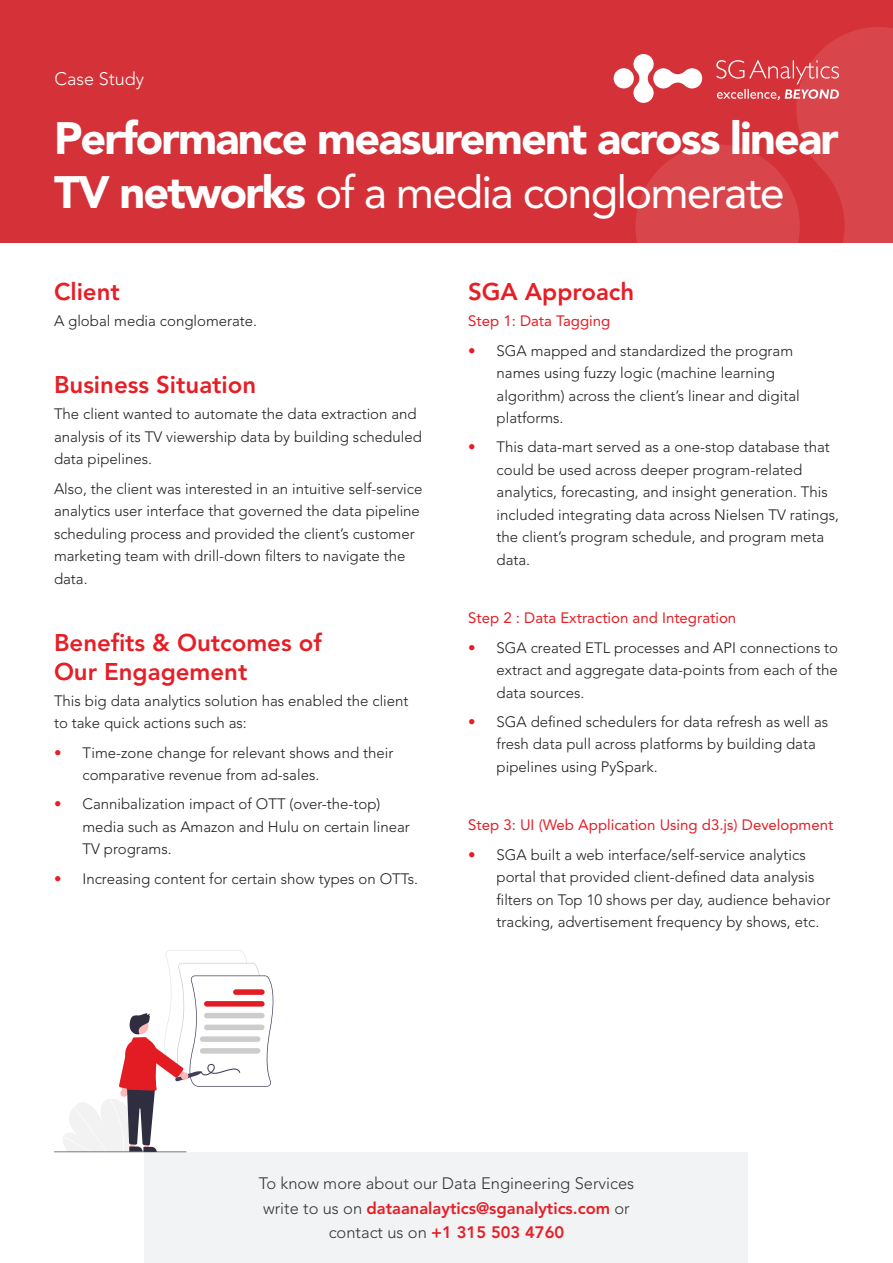
<style>
.page{position:relative;width:893px;height:1263px;background:#fff}
.page>*{position:absolute;margin:0;border:0;box-sizing:border-box;transform-origin:0 0}
.t1{font:900 45px/54px "Avenir LT Std";letter-spacing:-.04em;color:#fff}
.t2{font:800 24px/28.8px "Avenir LT Std";color:#e61e26}
.t3{font:300 18px "Avenir LT Std";color:#fff}
.t4{font:300 16.5px/24.6px "Avenir LT Std";color:#363433;text-align:center}
.t5{font:300 15px/22.5px "Avenir LT Std";color:#231f20}
.t6{font:15px "Avenir LT Std";color:#e61e26}
.s1{font-weight:400}
.s2{color:#e61e26}
.s3{font-weight:800;color:#e61e26}
</style>
<div class="page">
<div style="left:0;top:0;width:893px;height:243px;background:#d43238"></div>
<div style="left:635px;top:144px;width:165px;height:165px;background:#d8464b;border-radius:50%"></div>
<div style="left:0;top:243px;width:893px;height:1020px;background:#fff"></div>
<svg style="left:633px;top:54px;width:69px;height:49px"></svg>
<div style="left:614px;top:68px;width:20px;height:20px;background:#fff;border-radius:50%"></div>
<svg style="left:716px;top:27px;width:177px;height:216px"></svg>
<div style="left:145px;top:1152px;width:603px;height:111px;background:#f2f3f4"></div>
<svg style="left:54px;top:950px;width:220px;height:202px"></svg>
<p class="t3" style="left:54px;top:68px;width:91px">Case Study</p>
<p class="t1" style="left:54px;top:112px;width:786px">Performance measurement across linear<br>TV networks <span class="s1">of a media conglomerate</span></p>
<p class="t2" style="left:54px;top:277px;width:67px">Client</p>
<p class="t5" style="left:54px;top:310px;width:205px">A global media conglomerate.</p>
<p class="t2" style="left:54px;top:370px;width:204px">Business Situation</p>
<p class="t5" style="left:54px;top:403px;width:369px">The client wanted to automate the data extraction and analysis of its TV viewership data by building scheduled data pipelines.</p>
<p class="t5" style="left:54px;top:477px;width:370px">Also, the client was interested in an intuitive self-service analytics user interface that governed the data pipeline scheduling process and provided the client’s customer marketing team with drill-down filters to navigate the data.</p>
<p class="t2" style="left:54px;top:628px;width:269px">Benefits &amp; Outcomes of<br>Our Engagement</p>
<p class="t5" style="left:54px;top:689px;width:356px">This big data analytics solution has enabled the client to take quick actions such as:</p>
<p class="t5" style="left:82px;top:741px;width:312px;text-indent:-28px"><span class="s2">•</span> Time-zone change for relevant shows and their comparative revenue from ad-sales.</p>
<p class="t5" style="left:82px;top:793px;width:329px;text-indent:-28px"><span class="s2">•</span> Cannibalization impact of OTT (over-the-top) media such as Amazon and Hulu on certain linear<br>TV programs.</p>
<p class="t5" style="left:54px;top:867px;width:365px"><span class="s2">•</span> Increasing content for certain show types on OTTs.</p>
<p class="t2" style="left:468px;top:277px;width:168px">SGA Approach</p>
<p class="t6" style="left:468px;top:312px;width:144px">Step 1: Data Tagging</p>
<p class="t5" style="left:497px;top:339px;width:305px;text-indent:-28px"><span class="s2">•</span> SGA mapped and standardized the program names using fuzzy logic (machine learning algorithm) across the client’s linear and digital platforms.</p>
<p class="t5" style="left:497px;top:436px;width:344px;text-indent:-28px"><span class="s2">•</span> This data-mart served as a one-stop database that could be used across deeper program-related analytics, forecasting, and insight generation. This included integrating data across Nielsen TV ratings, the client’s program schedule, and program meta data.</p>
<p class="t6" style="left:468px;top:609px;width:270px">Step 2 : Data Extraction and Integration</p>
<p class="t5" style="left:497px;top:636px;width:343px;text-align:justify;text-indent:-28px"><span class="s2">•</span> SGA created ETL processes and API connections to extract and aggregate data-points from each of the data sources.</p>
<p class="t5" style="left:497px;top:711px;width:333px;text-indent:-28px"><span class="s2">•</span> SGA defined schedulers for data refresh as well as fresh data pull across platforms by building data pipelines using PySpark.</p>
<p class="t6" style="left:468px;top:816px;width:367px">Step 3: UI (Web Application Using d3.js) Development</p>
<p class="t5" style="left:497px;top:843px;width:335px;text-indent:-28px"><span class="s2">•</span> SGA built a web interface/self-service analytics portal that provided client-defined data analysis filters on Top 10 shows per day, audience behavior tracking, advertisement frequency by shows, etc.</p>
<p class="t4" style="left:259px;top:1171px;width:377px">To know more about our Data Engineering Services write to us on <span class="s3">dataanalaytics@sganalytics.com</span> or contact us on <span class="s3">+1 315 503 4760</span></p>
</div>
